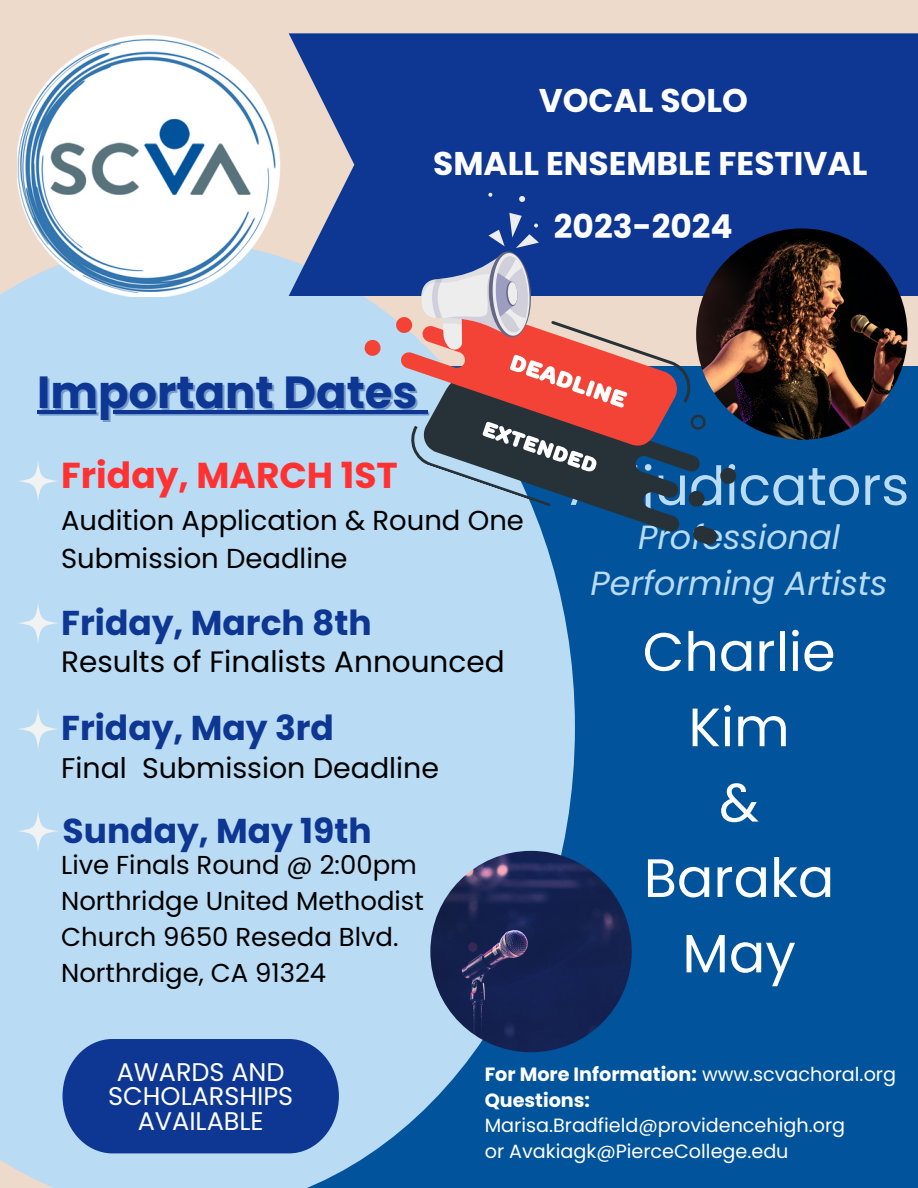
<style>
.page{position:relative;width:918px;height:1188px;background:#fff}
.page>*{position:absolute;margin:0;border:0;box-sizing:border-box;transform-origin:0 0}
.t1{font:54px/75.3px "Poppins";color:#fefeff;text-align:center}
.t2{font:53.7px "Poppins";color:#b9dbf4}
.t3{font:700 45px "Poppins";color:#0d3792}
.t4{font:700 36px "Poppins";color:#ff3131}
.t5{font:700 34.5px "Poppins";color:#0d3792}
.t6{font:italic 33.45px/46.2px "Poppins";color:#b9dbf4;text-align:center}
.t7{font:700 32.85px/63px "Poppins";color:#fefeff;text-align:center}
.t8{font:29.55px "Poppins";color:#000}
.t9{font:28.5px "Poppins";color:#000}
.t10{font:27.45px/38.2px "Poppins";color:#000}
.t11{font:25.95px/36px "Poppins";color:#000}
.t12{font:25.5px/24.8px "Poppins";color:#fefeff;text-align:center}
.t13{font:19.2px/25.8px "Poppins";color:#fff}
.t14{font:700 19.2px "Poppins";color:#fff}
.s1{font-weight:400}
.s2{font-weight:700}
</style>
<div class="page">
<img style="left:0;top:0;width:918px;height:1188px">
<hr style="left:37px;top:410px;width:381px;height:4px;background:#0d3792">
<svg style="left:418px;top:509px;width:284px;height:25px;background:#5489b5"></svg>
<svg style="left:691px;top:524px;width:28px;height:23px"></svg>
<svg style="left:718px;top:466px;width:20px;height:20px"></svg>
<svg style="left:362px;top:338px;width:21px;height:20px"></svg>
<svg style="left:488px;top:193px;width:5px;height:4px"></svg>
<svg style="left:519px;top:196px;width:6px;height:6px"></svg>
<svg style="left:394px;top:212px;width:314px;height:297px;background:#7a6e8a"></svg>
<p class="t7" style="left:433px;top:69px;width:436px">VOCAL SOLO<br>SMALL ENSEMBLE FESTIVAL<br>2023-2024</p>
<p class="t3" style="left:37px;top:361px;width:382px">Important Dates</p>
<p class="t4" style="left:61px;top:450px;width:338px">Friday, MARCH 1ST</p>
<h4 class="t10" style="left:61px;top:501px;width:464px">Audition Application &amp; Round One<br>Submission Deadline</h4>
<p class="t5" style="left:61px;top:598px;width:312px">Friday, March 8th</p>
<p class="t8" style="left:61px;top:641px;width:445px">Results of Finalists Announced</p>
<h4 class="t5" style="left:61px;top:703px;width:274px">Friday, May 3rd</h4>
<h6 class="t9" style="left:61px;top:748px;width:379px">Final Submission Deadline</h6>
<h6 class="t5" style="left:63px;top:806px;width:311px">Sunday, May 19th</h6>
<h4 class="t11" style="left:61px;top:847px;width:357px">Live Finals Round @ 2:00pm</h4>
<p class="t11" style="left:61px;top:883px;width:364px">Northridge United Methodist<br>Church 9650 Reseda Blvd.<br>Northrdige, CA 91324</p>
<h1 class="t2" style="left:569px;top:449px;width:342px">Adjudicators</h1>
<h5 class="t6" style="left:591px;top:514px;width:298px">Professional<br>Performing Artists</h5>
<h1 class="t1" style="left:643px;top:614px;width:194px">Charlie<br>Kim<br>&amp;<br>Baraka<br>May</h1>
<p class="t12" style="left:108px;top:1059px;width:186px">AWARDS AND<br>SCHOLARSHIPS<br>AVAILABLE</p>
<p class="t14" style="left:485px;top:1060px;width:413px">For More Information: <span class="s1">www.scvachoral.org</span></p>
<h4 class="t13" style="left:485px;top:1087px;width:362px"><span class="s2">Questions:<br></span>Marisa.Bradfield@providencehigh.org</h4>
<h6 class="t13" style="left:485px;top:1139px;width:305px">or Avakiagk@PierceCollege.edu</h6>
</div>
